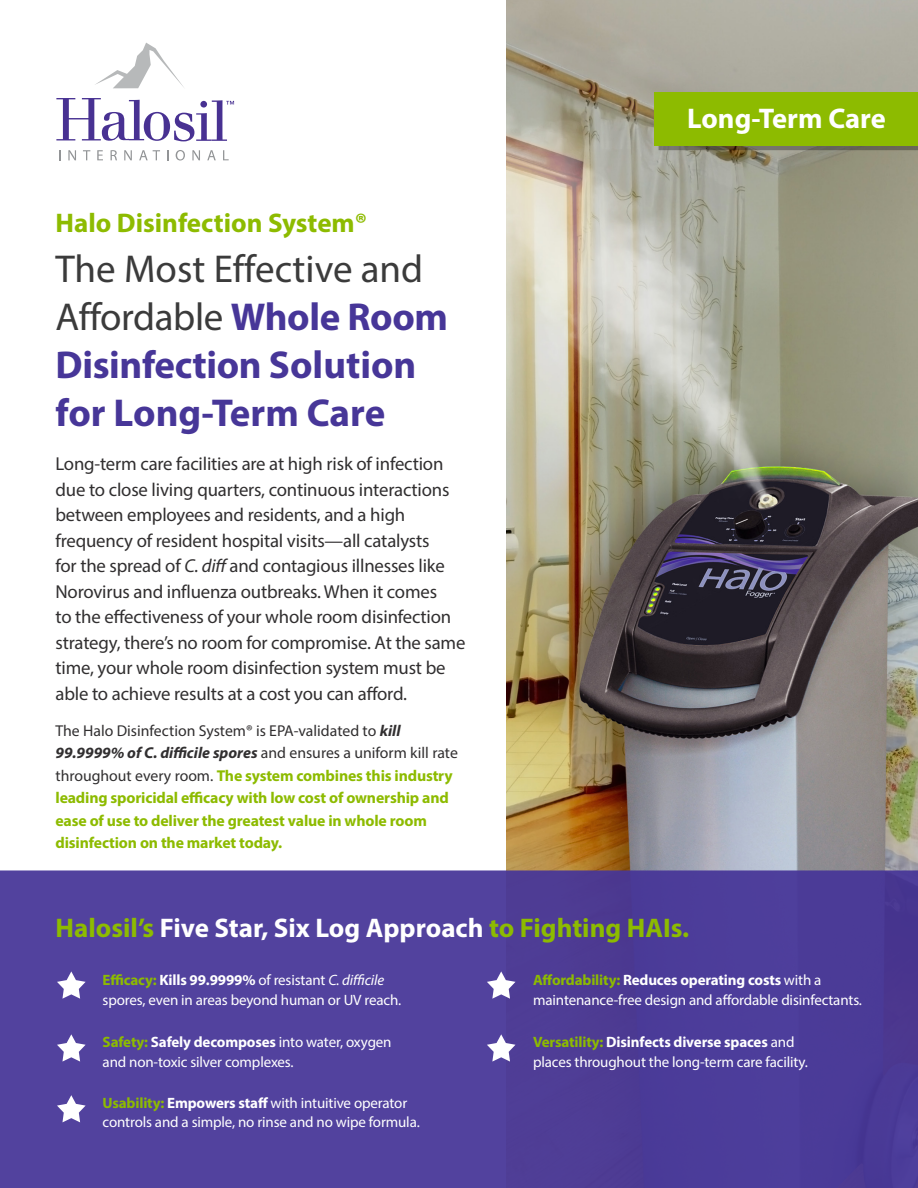
<style>
.page{position:relative;width:918px;height:1188px;background:#fff}
.page>*{position:absolute;margin:0;border:0;box-sizing:border-box;transform-origin:0 0}
.t1{font:700 39px/48px "Myriad Pro";letter-spacing:-.005em;color:#473698}
.t2{font:700 28.5px "Myriad Pro";color:#fff}
.t3{font:700 27px "Myriad Pro";color:#8dbb00}
.t4{font:18.75px/25.5px "Myriad Pro";letter-spacing:-.01em;color:#312f30}
.t5{font:700 15.75px/22.5px "Myriad Pro";letter-spacing:-.01em;color:#8dbb00}
.t6{font:15px/19.5px "Myriad Pro";letter-spacing:-.01em;color:#fff}
.s1{font-weight:400;color:#3b3b3b}
.s2{font-style:italic}
.s3{font-weight:400;color:#312f30}
.s4{font-style:italic;color:#312f30}
.s5{color:#fff}
.s6{font-weight:700;color:#8dbb00}
.s7{font-weight:700}
</style>
<div class="page">
<img style="left:507px;top:0;width:411px;height:870px">
<svg style="left:0;top:870px;width:918px;height:318px;background:#4f3f9a"></svg>
<svg style="left:95px;top:43px;width:89px;height:46px"></svg>
<svg style="left:68px;top:150px;width:8px;height:10px"></svg>
<svg style="left:83px;top:150px;width:7px;height:10px"></svg>
<svg style="left:97px;top:150px;width:6px;height:10px"></svg>
<svg style="left:110px;top:150px;width:7px;height:10px"></svg>
<svg style="left:124px;top:150px;width:8px;height:10px"></svg>
<svg style="left:139px;top:150px;width:21px;height:10px"></svg>
<svg style="left:176px;top:150px;width:9px;height:10px"></svg>
<svg style="left:192px;top:150px;width:8px;height:10px"></svg>
<svg style="left:207px;top:150px;width:9px;height:10px"></svg>
<svg style="left:223px;top:150px;width:6px;height:10px"></svg>
<svg style="left:56px;top:98px;width:178px;height:43px"></svg>
<svg style="left:659px;top:145px;width:259px;height:5px"></svg>
<div style="left:654px;top:92px;width:264px;height:53px;background:#8dbb00"></div>
<svg style="left:57px;top:971px;width:29px;height:28px"></svg>
<svg style="left:487px;top:971px;width:29px;height:28px"></svg>
<svg style="left:57px;top:1034px;width:29px;height:28px"></svg>
<svg style="left:487px;top:1034px;width:29px;height:28px"></svg>
<svg style="left:57px;top:1095px;width:29px;height:27px"></svg>
<p class="t3" style="left:56px;top:205px;width:313px">Halo Disinfection System®</p>
<p class="t1" style="left:56px;top:243px;width:394px"><span class="s1">The Most Effective and<br>Affordable</span> Whole Room<br>Disinfection Solution for Long-Term Care</p>
<p class="t4" style="left:56px;top:451px;width:412px">Long-term care facilities are at high risk of infection due to close living quarters, continuous interactions between employees and residents, and a high frequency of resident hospital visits—all catalysts<br>for the spread of <span class="s2">C. diff</span> and contagious illnesses like Norovirus and influenza outbreaks. When it comes<br>to the effectiveness of your whole room disinfection strategy, there’s no room for compromise. At the same time, your whole room disinfection system must be able to achieve results at a cost you can afford.</p>
<p class="t5" style="left:56px;top:719px;width:404px"><span class="s3">The Halo Disinfection System® is EPA-validated to</span> <span class="s4">kill 99.9999% of C. difficile spores</span> <span class="s3">and ensures a uniform kill rate throughout every room.</span> The system combines this industry leading sporicidal efficacy with low cost of ownership and ease of use to deliver the greatest value in whole room disinfection on the market today.</p>
<p class="t2" style="left:687px;top:100px;width:200px">Long-Term Care</p>
<p class="t3" style="left:56px;top:910px;width:635px">Halosil’s <span class="s5">Five Star, Six Log Approach</span> to Fighting HAIs.</p>
<p class="t6" style="left:103px;top:970px;width:300px"><span class="s6">Efficacy:</span> <span class="s7">Kills 99.9999%</span> of resistant <span class="s2">C. difficile </span>spores, even in areas beyond human or UV reach.</p>
<p class="t6" style="left:533px;top:970px;width:330px"><span class="s6">Affordability:</span> <span class="s7">Reduces operating costs</span> with a maintenance-free design and affordable disinfectants.</p>
<p class="t6" style="left:103px;top:1032px;width:291px"><span class="s6">Safety:</span> <span class="s7">Safely decomposes</span> into water, oxygen and non-toxic silver complexes.</p>
<p class="t6" style="left:533px;top:1032px;width:276px"><span class="s6">Versatility:</span> <span class="s7">Disinfects diverse spaces</span> and places throughout the long-term care facility.</p>
<p class="t6" style="left:103px;top:1093px;width:319px"><span class="s6">Usability:</span> <span class="s7">Empowers staff</span> with intuitive operator controls and a simple, no rinse and no wipe formula.</p>
</div>
